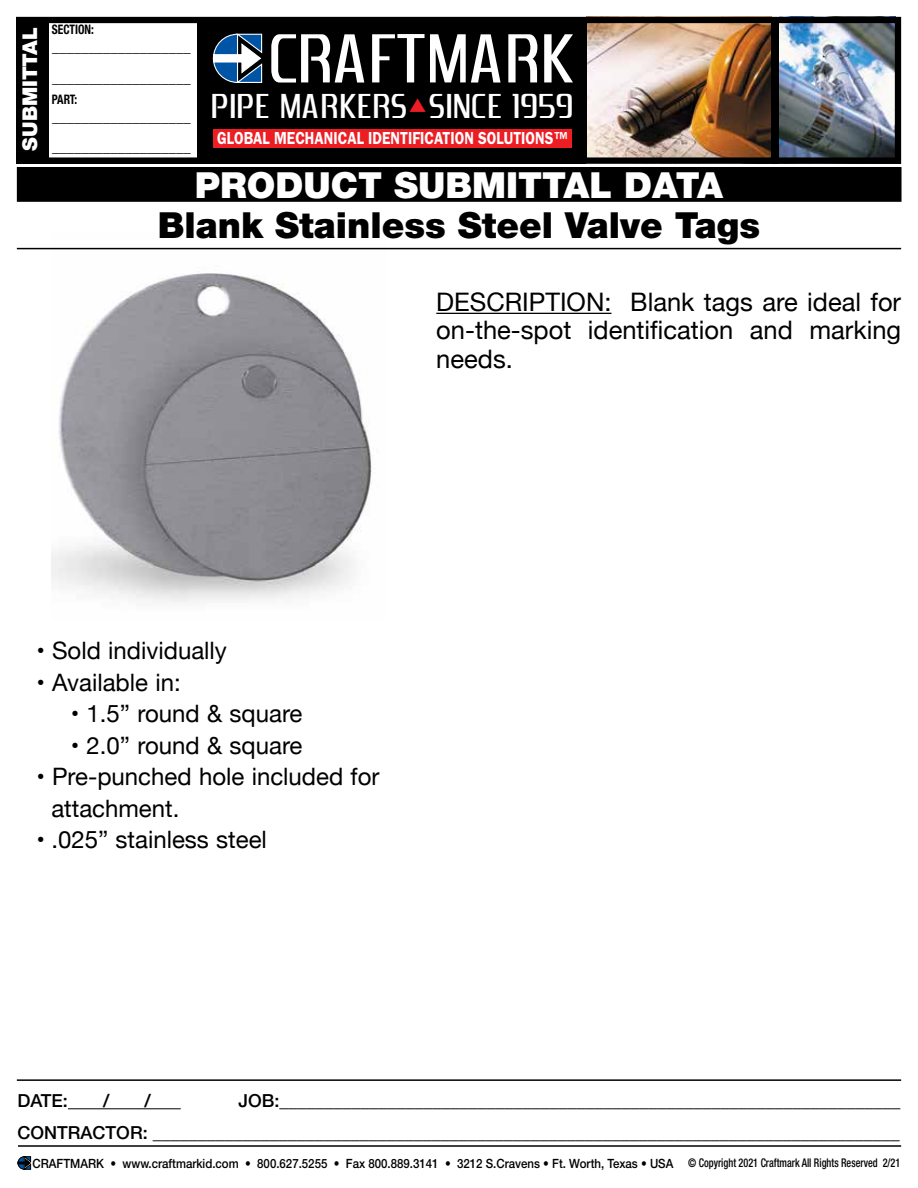
<style>
.page{position:relative;width:918px;height:1188px;background:#fff}
.page>*{position:absolute;margin:0;border:0;box-sizing:border-box;transform-origin:0 0}
.t1{font:72.9px "Zrnic";color:#fff}
.t2{font:36.45px "Zrnic";letter-spacing:.01em;color:#fff}
.t3{font:900 36px "Helvetica Neue";color:#000}
.t4{font:900 36px "Helvetica Neue";color:#fff}
.t5{font:25.5px/28.5px "Helvetica Neue";color:#000;text-align:justify}
.t6{font:24px/31.5px "Helvetica Neue";color:#000}
.t7{font:900 20.4px "Helvetica Neue";color:#fff}
.t8{font:500 18px/31.5px "Helvetica Neue";color:#000;text-align:right}
.t9{font:600 17.55px "ITC Franklin Gothic Std";color:#fff;scale:.83 1}
.t10{font:700 14.55px/30.6px "Helvetica Neue";color:#000}
.t11{font:700 condensed 13.05px "Helvetica Neue";color:#000;scale:.88 1}
.t12{font:500 12.75px "Helvetica Neue";color:#000;scale:.9 1}
.s1{font-family:"Zekton Free";color:#ed1d24}
.s2{font-stretch:condensed;font-size:12px}
</style>
<div class="page">
<img style="left:52px;top:247px;width:334px;height:356px">
<img style="left:17px;top:17px;width:884px;height:147px">
<div style="left:213px;top:129px;width:359px;height:19px;background:#ed1d24"></div>
<div style="left:18px;top:168px;width:883px;height:33px;background:#000"></div>
<div style="left:17px;top:167px;width:885px;height:35px;border:2px solid #000"></div>
<hr style="left:18px;top:1145px;width:883px;height:2px;background:#000">
<hr style="left:68px;top:1108px;width:113px;height:1px;background:#000">
<svg style="left:18px;top:1156px;width:13px;height:14px"></svg>
<hr style="left:17px;top:1079px;width:884px;height:2px;background:#000">
<hr style="left:17px;top:248px;width:884px;height:1px;background:#000">
<hr style="left:436px;top:313px;width:176px;height:1px;background:#000">
<p class="t7" style="left:18px;top:151px;width:125px;rotate:-90deg">SUBMITTAL</p>
<p class="t11" style="left:52px;top:22px;width:49px">SECTION:</p>
<p class="t10" style="left:52px;top:31px;width:140px">___________________ ___________________</p>
<p class="t11" style="left:52px;top:91px;width:30px">PART:</p>
<p class="t10" style="left:52px;top:101px;width:140px">___________________ ___________________</p>
<h1 class="t1" style="left:269px;top:24px;width:307px">CRAFTMARK</h1>
<h2 class="t2" style="left:211px;top:89px;width:364px">PIPE MARKERS<span class="s1">•</span>SINCE 1959</h2>
<p class="t9" style="left:217px;top:128px;width:424px">GLOBAL MECHANICAL IDENTIFICATION SOLUTIONS™</p>
<h3 class="t4" style="left:195px;top:164px;width:530px">PRODUCT SUBMITTAL DATA</h3>
<h3 class="t3" style="left:158px;top:204px;width:604px">Blank Stainless Steel Valve Tags</h3>
<h3 class="t5" style="left:436px;top:289px;width:466px">DESCRIPTION: Blank tags are ideal for on-the-spot identification and marking needs.</h3>
<h3 class="t6" style="left:36px;top:636px;width:192px">• Sold individually</h3>
<h3 class="t6" style="left:36px;top:668px;width:146px">• Available in:</h3>
<h3 class="t6" style="left:71px;top:699px;width:233px">• 1.5” round &amp; square</h3>
<h3 class="t6" style="left:71px;top:731px;width:233px">• 2.0” round &amp; square</h3>
<h3 class="t6" style="left:51px;top:762px;width:330px;text-indent:-15px">• Pre-punched hole included for attachment.</h3>
<h3 class="t6" style="left:36px;top:825px;width:232px">• .025” stainless steel</h3>
<p class="t8" style="left:18px;top:1085px;width:885px">JOB:_____________________________________________________________________<br>CONTRACTOR: ___________________________________________________________________________________</p>
<p class="t12" style="left:33px;top:1156px;width:966px">CRAFTMARK • www.craftmarkid.com • 800.627.5255 • Fax 800.889.3141 • 3212 S.Cravens • Ft. Worth, Texas • USA <span class="s2">© Copyright 2021 Craftmark All Rights Reserved 2/21</span></p>
<p class="t8" style="left:18px;top:1085px;width:52px">DATE:</p>
<p class="t8" style="left:103px;top:1085px;width:8px">/</p>
<p class="t8" style="left:144px;top:1085px;width:8px">/</p>
</div>
